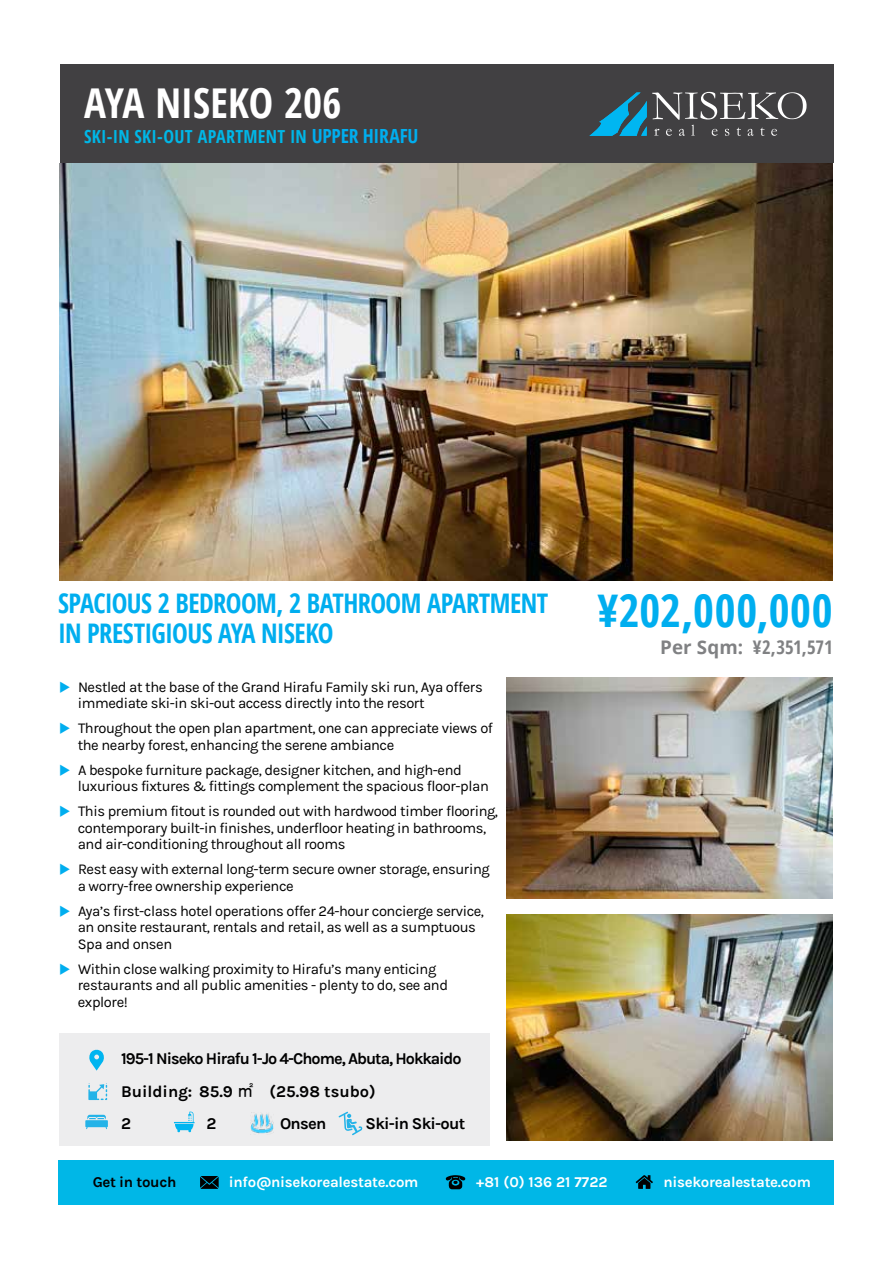
<style>
.page{position:relative;width:893px;height:1263px;background:#fff}
.page>*{position:absolute;margin:0;border:0;box-sizing:border-box;transform-origin:0 0}
.t1{font:700 condensed 45px "Open Sans";letter-spacing:.015em;color:#00aeef}
.t2{font:700 condensed 41.1px "Open Sans";letter-spacing:-.005em;color:#fff}
.t3{font:700 condensed 27px/30px "Open Sans";letter-spacing:-.02em;color:#00aeef}
.t4{font:700 condensed 18.75px "Open Sans";letter-spacing:-.01em;color:#808183}
.t5{font:700 condensed 18px "Open Sans";letter-spacing:.015em;color:#00b7e7}
.t6{font:700 16.5px/32.2px "Karla";letter-spacing:-.06em;color:#000}
.t7{font:15px/16.5px "Karla";letter-spacing:-.03em;color:#000}
.t8{font:700 15px "Karla";letter-spacing:-.02em;color:#fff}
.t9{font:700 15px "Karla";color:#fff}
.t10{font:700 15px "Karla";letter-spacing:-.02em;color:#000}
.s1{font-size:19.5px;color:#00aeef}
.s2{font-family:"MS P Gothic";font-weight:400}
.s3{font-stretch:normal}
</style>
<div class="page">
<img style="left:60px;top:163px;width:773px;height:417px">
<div style="left:60px;top:65px;width:773px;height:98px;background:#414042"></div>
<div style="left:59px;top:1033px;width:431px;height:113px;background:#ededee"></div>
<img style="left:507px;top:678px;width:326px;height:220px">
<img style="left:507px;top:915px;width:326px;height:225px">
<div style="left:58px;top:1160px;width:775px;height:44px;background:#00b7e7"></div>
<svg style="left:445px;top:1175px;width:21px;height:14px"></svg>
<svg style="left:636px;top:1175px;width:17px;height:14px"></svg>
<svg style="left:200px;top:1176px;width:19px;height:13px"></svg>
<svg style="left:89px;top:1049px;width:15px;height:22px"></svg>
<svg style="left:88px;top:1084px;width:19px;height:16px"></svg>
<svg style="left:589px;top:92px;width:217px;height:44px"></svg>
<svg style="left:85px;top:1115px;width:23px;height:14px"></svg>
<svg style="left:174px;top:1111px;width:21px;height:21px"></svg>
<img style="left:251px;top:1112px;width:22px;height:22px">
<svg style="left:339px;top:1111px;width:24px;height:24px"></svg>
<h2 class="t2" style="left:84px;top:75px;width:259px">AYA NISEKO 206</h2>
<p class="t5" style="left:84px;top:124px;width:336px">SKI-IN SKI-OUT APARTMENT IN <span class="s1">UPPER HIRAFU</span></p>
<h3 class="t3" style="left:58px;top:588px;width:492px">SPACIOUS 2 BEDROOM, 2 BATHROOM APARTMENT<br>IN PRESTIGIOUS AYA NISEKO</h3>
<p class="t7" style="left:78px;top:678px;width:406px">Nestled at the base of the Grand Hirafu Family ski run, Aya offers immediate ski-in ski-out access directly into the resort</p>
<p class="t7" style="left:78px;top:720px;width:417px">Throughout the open plan apartment, one can appreciate views of the nearby forest, enhancing the serene ambiance</p>
<p class="t7" style="left:78px;top:761px;width:413px">A bespoke furniture package, designer kitchen, and high-end luxurious fixtures &amp; fittings complement the spacious floor-plan</p>
<p class="t7" style="left:78px;top:803px;width:422px">This premium fitout is rounded out with hardwood timber flooring, contemporary built-in finishes, underfloor heating in bathrooms, and air-conditioning throughout all rooms</p>
<p class="t7" style="left:78px;top:861px;width:413px">Rest easy with external long-term secure owner storage, ensuring a worry-free ownership experience</p>
<p class="t7" style="left:78px;top:903px;width:408px">Aya’s first-class hotel operations offer 24-hour concierge service, an onsite restaurant, rentals and retail, as well as a sumptuous<br>Spa and onsen</p>
<p class="t7" style="left:78px;top:961px;width:372px">Within close walking proximity to Hirafu’s many enticing restaurants and all public amenities - plenty to do, see and explore!</p>
<p class="t6" style="left:121px;top:1043px;width:342px">195-1 Niseko Hirafu 1-Jo 4-Chome, Abuta, Hokkaido<br>Building: 85.9 <span class="s2">㎡</span> (25.98 tsubo)<br>2</p>
<p class="t6" style="left:207px;top:1107px;width:11px">2</p>
<p class="t6" style="left:280px;top:1107px;width:48px">Onsen</p>
<p class="t6" style="left:366px;top:1107px;width:101px">Ski-in Ski-out</p>
<h1 class="t1" style="left:597px;top:579px;width:237px">¥202,000,000</h1>
<p class="t4" style="left:660px;top:634px;width:174px"><span class="s3">Per Sqm:</span> ¥2,351,571</p>
<p class="t10" style="left:93px;top:1173px;width:85px">Get in touch</p>
<p class="t8" style="left:229px;top:1173px;width:191px">info@nisekorealestate.com</p>
<p class="t9" style="left:476px;top:1173px;width:133px">+81 (0) 136 21 7722</p>
<p class="t8" style="left:664px;top:1173px;width:149px">nisekorealestate.com</p>
</div>
